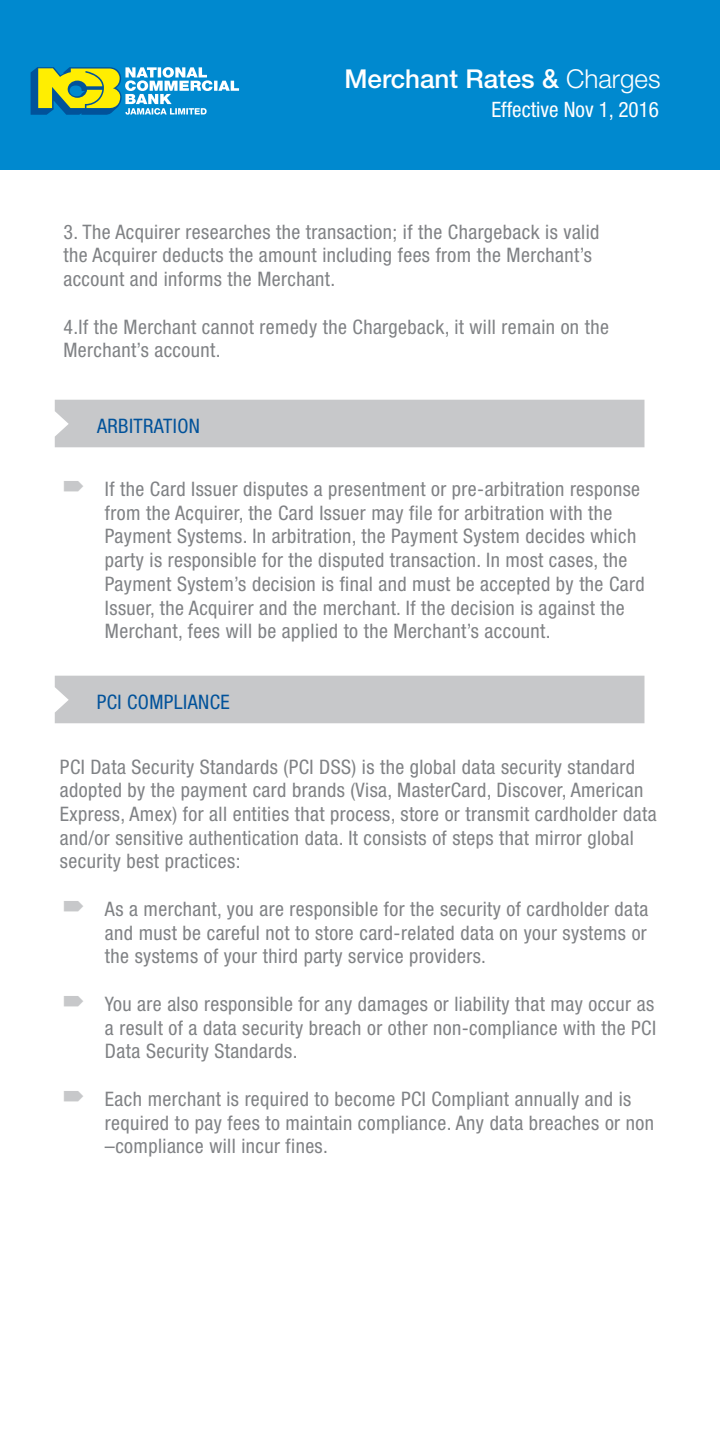
<style>
.page{position:relative;width:720px;height:1440px;background:#fff}
.page>*{position:absolute;margin:0;border:0;box-sizing:border-box;transform-origin:0 0}
.t1{font:500 26px "Helvetica Neue LT";color:#fff}
.t2{font:condensed 21.25px "Helvetica Neue LT";color:#fff}
.t3{font:condensed 20px/23.8px "Helvetica Neue LT";letter-spacing:.02em;color:#808285}
.t4{font:condensed 20px "Helvetica Neue LT";letter-spacing:.02em;color:#01529a}
.s1{font-weight:300}
</style>
<div class="page">
<div style="left:55px;top:400px;width:589px;height:47px;background:#c7c8ca"></div>
<div style="left:55px;top:676px;width:589px;height:47px;background:#c7c8ca"></div>
<div style="left:0;top:0;width:720px;height:169px;background:#0089cf"></div>
<svg style="left:31px;top:67px;width:208px;height:48px"></svg>
<h1 class="t1" style="left:344px;top:63px;width:318px">Merchant Rates &amp; <span class="s1">Charges</span></h1>
<p class="t2" style="left:491px;top:97px;width:169px">Effective Nov 1, 2016</p>
<p class="t3" style="left:63px;top:220px;width:538px">3. The Acquirer researches the transaction; if the Chargeback is valid the Acquirer deducts the amount including fees from the Merchant’s account and informs the Merchant.</p>
<p class="t3" style="left:63px;top:315px;width:547px">4.If the Merchant cannot remedy the Chargeback, it will remain on the<br>Merchant’s account.</p>
<p class="t4" style="left:97px;top:415px;width:104px">ARBITRATION</p>
<p class="t3" style="left:105px;top:477px;width:541px">If the Card Issuer disputes a presentment or pre-arbitration response from the Acquirer, the Card Issuer may file for arbitration with the Payment Systems. In arbitration, the Payment System decides which party is responsible for the disputed transaction. In most cases, the Payment System’s decision is final and must be accepted by the Card Issuer, the Acquirer and the merchant. If the decision is against the Merchant, fees will be applied to the Merchant’s account.</p>
<p class="t4" style="left:97px;top:691px;width:134px">PCI COMPLIANCE</p>
<p class="t3" style="left:60px;top:754px;width:598px">PCI Data Security Standards (PCI DSS) is the global data security standard adopted by the payment card brands (Visa, MasterCard, Discover, American Express, Amex) for all entities that process, store or transmit cardholder data and/or sensitive authentication data. It consists of steps that mirror global security best practices:</p>
<p class="t3" style="left:105px;top:897px;width:545px;text-align:justify">As a merchant, you are responsible for the security of cardholder data and must be careful not to store card-related data on your systems or the systems of your third party service providers.</p>
<p class="t3" style="left:105px;top:992px;width:553px;text-align:justify">You are also responsible for any damages or liability that may occur as a result of a data security breach or other non-compliance with the PCI Data Security Standards.</p>
<p class="t3" style="left:105px;top:1087px;width:551px">Each merchant is required to become PCI Compliant annually and is required to pay fees to maintain compliance. Any data breaches or non –compliance will incur fines.</p>
</div>
